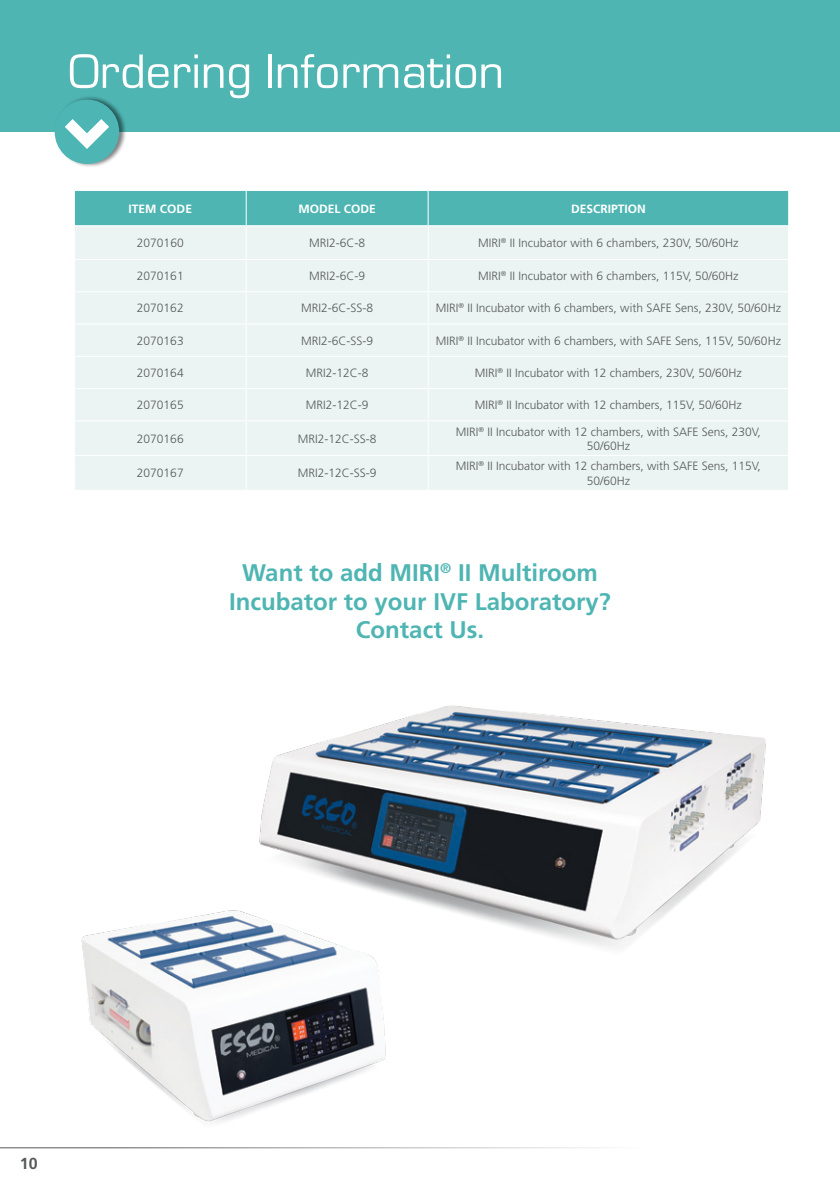
<style>
.page{position:relative;width:840px;height:1191px;background:#fff}
.page>*{position:absolute;margin:0;border:0;box-sizing:border-box;transform-origin:0 0}
.t1{font:50px "Eurostile T";color:#fff}
.t2{font:700 24px/28.8px "Frutiger LT Std";color:#4eb5b3;text-align:center}
.t3{font:700 16px "Frutiger LT Std";color:#58595b}
.t4{font:300 12px/14.4px "Frutiger LT Std";color:#58595b;text-align:center}
.t5{font:700 12px "Frutiger LT Std";color:#fff}
</style>
<div class="page">
<hr style="left:0;top:1147px;width:751px;height:1px;background:#58595b">
<div style="left:75px;top:191px;width:712px;height:34px;background:#4eb5b3"></div>
<div style="left:75px;top:226px;width:712px;height:264px;background:#ebf4f3"></div>
<hr style="left:245px;top:191px;width:1px;height:34px;background:#fff">
<hr style="left:427px;top:191px;width:1px;height:34px;background:#fff">
<hr style="left:245px;top:226px;width:1px;height:33px;background:#fff">
<hr style="left:427px;top:226px;width:1px;height:33px;background:#fff">
<hr style="left:74px;top:259px;width:172px;height:1px;background:#fff">
<hr style="left:246px;top:259px;width:182px;height:1px;background:#fff">
<hr style="left:245px;top:260px;width:1px;height:31px;background:#fff">
<hr style="left:428px;top:259px;width:360px;height:1px;background:#fff">
<hr style="left:427px;top:260px;width:1px;height:31px;background:#fff">
<hr style="left:74px;top:291px;width:172px;height:1px;background:#fff">
<hr style="left:246px;top:291px;width:182px;height:1px;background:#fff">
<hr style="left:245px;top:292px;width:1px;height:31px;background:#fff">
<hr style="left:428px;top:291px;width:360px;height:1px;background:#fff">
<hr style="left:427px;top:292px;width:1px;height:31px;background:#fff">
<hr style="left:74px;top:323px;width:172px;height:1px;background:#fff">
<hr style="left:246px;top:323px;width:182px;height:1px;background:#fff">
<hr style="left:245px;top:324px;width:1px;height:32px;background:#fff">
<hr style="left:428px;top:323px;width:360px;height:1px;background:#fff">
<hr style="left:427px;top:324px;width:1px;height:32px;background:#fff">
<hr style="left:74px;top:356px;width:172px;height:1px;background:#fff">
<hr style="left:246px;top:356px;width:182px;height:1px;background:#fff">
<hr style="left:245px;top:357px;width:1px;height:31px;background:#fff">
<hr style="left:428px;top:356px;width:360px;height:1px;background:#fff">
<hr style="left:427px;top:357px;width:1px;height:31px;background:#fff">
<hr style="left:74px;top:388px;width:172px;height:1px;background:#fff">
<hr style="left:246px;top:388px;width:182px;height:1px;background:#fff">
<hr style="left:245px;top:389px;width:1px;height:31px;background:#fff">
<hr style="left:428px;top:388px;width:360px;height:1px;background:#fff">
<hr style="left:427px;top:389px;width:1px;height:31px;background:#fff">
<hr style="left:74px;top:420px;width:172px;height:1px;background:#fff">
<hr style="left:246px;top:420px;width:182px;height:1px;background:#fff">
<hr style="left:245px;top:421px;width:1px;height:34px;background:#fff">
<hr style="left:428px;top:420px;width:360px;height:1px;background:#fff">
<hr style="left:427px;top:421px;width:1px;height:34px;background:#fff">
<hr style="left:74px;top:455px;width:172px;height:1px;background:#fff">
<hr style="left:246px;top:455px;width:182px;height:1px;background:#fff">
<hr style="left:245px;top:456px;width:1px;height:34px;background:#fff">
<hr style="left:428px;top:455px;width:360px;height:1px;background:#fff">
<hr style="left:427px;top:456px;width:1px;height:34px;background:#fff">
<div style="left:0;top:0;width:839px;height:132px;background:#4eb5b3"></div>
<div style="left:54px;top:95px;width:72px;height:72px;background:#000;opacity:.5"></div>
<div style="left:55px;top:100px;width:64px;height:64px;background:#4db5b3;border-radius:50%"></div>
<svg style="left:65px;top:119px;width:44px;height:30px"></svg>
<img style="left:259px;top:705px;width:507px;height:243px">
<img style="left:81px;top:900px;width:326px;height:222px">
<h1 class="t1" style="left:69px;top:44px;width:437px">Ordering Information</h1>
<p class="t5" style="left:128px;top:201px;width:65px">ITEM CODE</p>
<p class="t5" style="left:298px;top:201px;width:79px">MODEL CODE</p>
<p class="t5" style="left:570px;top:201px;width:76px">DESCRIPTION</p>
<p class="t4" style="left:137px;top:236px;width:48px">2070160</p>
<p class="t4" style="left:309px;top:236px;width:58px">MRI2-6C-8</p>
<p class="t4" style="left:478px;top:236px;width:262px">MIRI<sup>®</sup> II Incubator with 6 chambers, 230V, 50/60Hz</p>
<p class="t4" style="left:137px;top:269px;width:48px">2070161</p>
<p class="t4" style="left:309px;top:269px;width:58px">MRI2-6C-9</p>
<p class="t4" style="left:478px;top:269px;width:262px">MIRI<sup>®</sup> II Incubator with 6 chambers, 115V, 50/60Hz</p>
<p class="t4" style="left:137px;top:301px;width:48px">2070162</p>
<p class="t4" style="left:301px;top:301px;width:74px">MRI2-6C-SS-8</p>
<p class="t4" style="left:435px;top:301px;width:346px">MIRI<sup>®</sup> II Incubator with 6 chambers, with SAFE Sens, 230V, 50/60Hz</p>
<p class="t4" style="left:137px;top:333px;width:48px">2070163</p>
<p class="t4" style="left:301px;top:333px;width:74px">MRI2-6C-SS-9</p>
<p class="t4" style="left:435px;top:333px;width:346px">MIRI<sup>®</sup> II Incubator with 6 chambers, with SAFE Sens, 115V, 50/60Hz</p>
<p class="t4" style="left:137px;top:366px;width:48px">2070164</p>
<p class="t4" style="left:305px;top:366px;width:64px">MRI2-12C-8</p>
<p class="t4" style="left:474px;top:366px;width:268px">MIRI<sup>®</sup> II Incubator with 12 chambers, 230V, 50/60Hz</p>
<p class="t4" style="left:137px;top:398px;width:48px">2070165</p>
<p class="t4" style="left:305px;top:398px;width:64px">MRI2-12C-9</p>
<p class="t4" style="left:474px;top:398px;width:268px">MIRI<sup>®</sup> II Incubator with 12 chambers, 115V, 50/60Hz</p>
<p class="t4" style="left:137px;top:431px;width:48px">2070166</p>
<p class="t4" style="left:297px;top:431px;width:80px">MRI2-12C-SS-8</p>
<p class="t4" style="left:455px;top:424px;width:306px">MIRI<sup>®</sup> II Incubator with 12 chambers, with SAFE Sens, 230V,<br>50/60Hz</p>
<p class="t4" style="left:137px;top:466px;width:48px">2070167</p>
<p class="t4" style="left:297px;top:466px;width:80px">MRI2-12C-SS-9</p>
<p class="t4" style="left:455px;top:459px;width:306px">MIRI<sup>®</sup> II Incubator with 12 chambers, with SAFE Sens, 115V,<br>50/60Hz</p>
<h2 class="t2" style="left:229px;top:558px;width:383px">Want to add MIRI<sup>®</sup> II Multiroom<br>Incubator to your IVF Laboratory?<br>Contact Us.</h2>
<h3 class="t3" style="left:20px;top:1154px;width:19px">10</h3>
</div>
